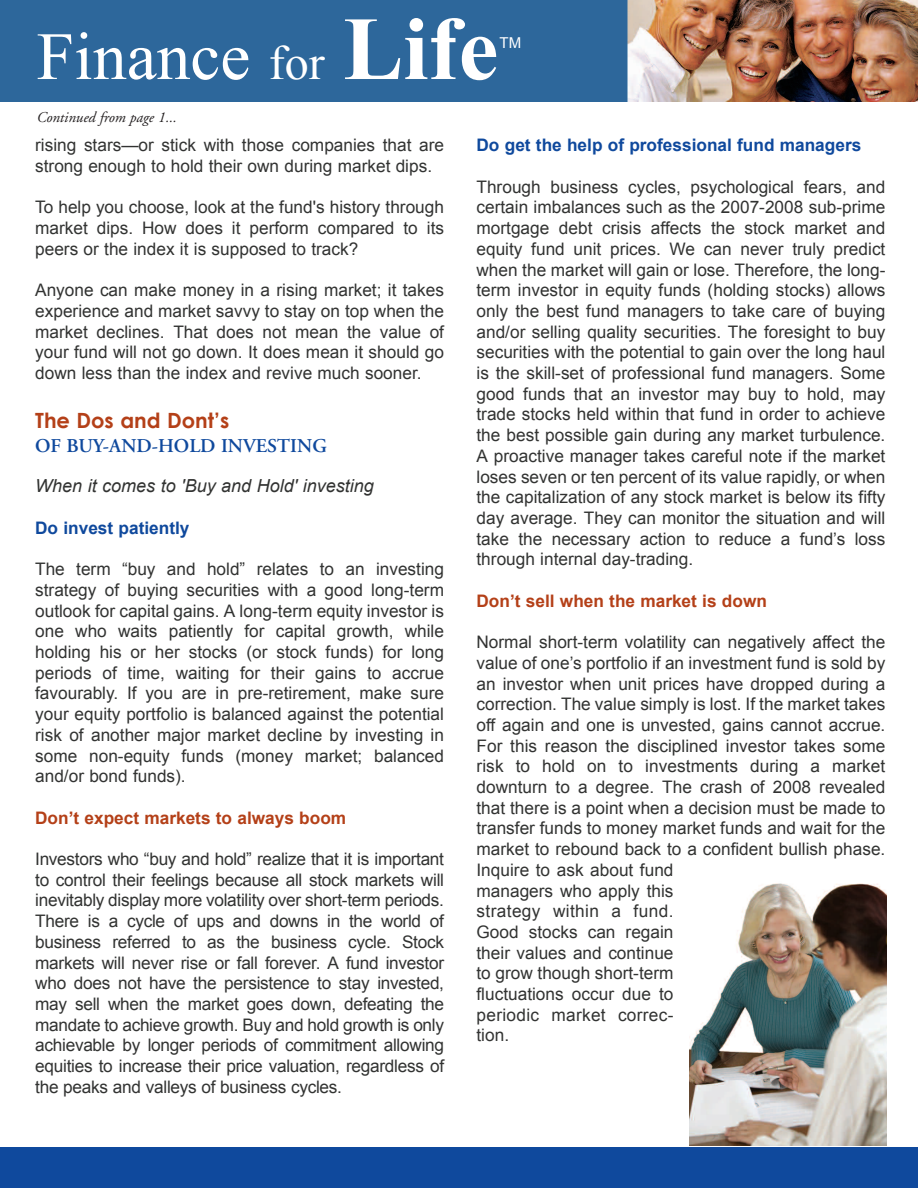
<style>
.page{position:relative;width:918px;height:1188px;background:#fff}
.page>*{position:absolute;margin:0;border:0;box-sizing:border-box;transform-origin:0 0}
.t1{font:67.5px "Times New Roman";color:#fff}
.t2{font:700 21px "Century Gothic";color:#b44018}
.t3{font:600 19.5px "Adobe Garamond";color:#0f499d}
.t4{font:italic 18px "Arial";color:#323332}
.t5{font:17.25px/20.7px "Arial";color:#323332;text-align:justify}
.t6{font:700 17.25px "Arial";color:#b44018}
.t7{font:700 17.25px "Arial";color:#0f499d}
.t8{font:italic 15px "Adobe Garamond";color:#231f20}
.t9{font:15px "Arial";color:#fff}
.s1{font-size:48px}
.s2{font-weight:700;font-size:90px}
</style>
<div class="page">
<div style="left:0;top:1147px;width:918px;height:41px;background:#0f499d"></div>
<img style="left:690px;top:883px;width:196px;height:262px">
<img style="left:0;top:0;width:918px;height:101px">
<h1 class="t1" style="left:37px;top:19px;width:463px">Finance <span class="s1">for</span> <span class="s2">Life</span></h1>
<p class="t9" style="left:500px;top:34px;width:23px">TM</p>
<p class="t8" style="left:37px;top:111px;width:142px">Continued from page 1...</p>
<p class="t5" style="left:35px;top:135px;width:410px">rising stars—or stick with those companies that are strong enough to hold their own during market dips.</p>
<p class="t5" style="left:35px;top:197px;width:410px">To help you choose, look at the fund's history through market dips. How does it perform compared to its peers or the index it is supposed to track?</p>
<p class="t5" style="left:35px;top:280px;width:410px">Anyone can make money in a rising market; it takes experience and market savvy to stay on top when the market declines. That does not mean the value of your fund will not go down. It does mean it should go down less than the index and revive much sooner.</p>
<p class="t2" style="left:35px;top:407px;width:196px">The Dos and Dont’s</p>
<p class="t3" style="left:35px;top:438px;width:293px">OF BUY-AND-HOLD INVESTING</p>
<p class="t4" style="left:35px;top:476px;width:340px">When it comes to 'Buy and Hold' investing</p>
<p class="t7" style="left:35px;top:518px;width:156px">Do invest patiently</p>
<p class="t5" style="left:35px;top:559px;width:410px">The term “buy and hold” relates to an investing strategy of buying securities with a good long-term outlook for capital gains. A long-term equity investor is one who waits patiently for capital growth, while holding his or her stocks (or stock funds) for long periods of time, waiting for their gains to accrue favourably. If you are in pre-retirement, make sure your equity portfolio is balanced against the potential risk of another major market decline by investing in some non-equity funds (money market; balanced and/or bond funds).</p>
<p class="t6" style="left:35px;top:808px;width:313px">Don’t expect markets to always boom</p>
<p class="t5" style="left:35px;top:849px;width:410px">Investors who “buy and hold” realize that it is important to control their feelings because all stock markets will inevitably display more volatility over short-term periods.<br>There is a cycle of ups and downs in the world of business referred to as the business cycle. Stock markets will never rise or fall forever. A fund investor who does not have the persistence to stay invested, may sell when the market goes down, defeating the mandate to achieve growth. Buy and hold growth is only achievable by longer periods of commitment allowing equities to increase their price valuation, regardless of the peaks and valleys of business cycles.</p>
<p class="t7" style="left:477px;top:136px;width:386px">Do get the help of professional fund managers</p>
<p class="t5" style="left:477px;top:176px;width:410px">Through business cycles, psychological fears, and certain imbalances such as the 2007-2008 sub-prime mortgage debt crisis affects the stock market and equity fund unit prices. We can never truly predict when the market will gain or lose. Therefore, the long&shy;term investor in equity funds (holding stocks) allows only the best fund managers to take care of buying and/or selling quality securities. The foresight to buy securities with the potential to gain over the long haul is the skill-set of professional fund managers. Some good funds that an investor may buy to hold, may trade stocks held within that fund in order to achieve the best possible gain during any market turbulence.<br>A proactive manager takes careful note if the market loses seven or ten percent of its value rapidly, or when the capitalization of any stock market is below its fifty day average. They can monitor the situation and will take the necessary action to reduce a fund’s loss through internal day-trading.</p>
<p class="t6" style="left:477px;top:591px;width:292px">Don’t sell when the market is down</p>
<p class="t5" style="left:477px;top:632px;width:410px;text-align:left">Normal short-term volatility can negatively affect the value of one’s portfolio if an investment fund is sold by an investor when unit prices have dropped during a correction. The value simply is lost. If the market takes off again and one is unvested, gains cannot accrue.<br>For this reason the disciplined investor takes some risk to hold on to investments during a market downturn to a degree. The crash of 2008 revealed that there is a point when a decision must be made to transfer funds to money market funds and wait for the market to rebound back to a confident bullish phase.<br>Inquire to ask about fund<br>managers who apply this<br>strategy within a fund.<br>Good stocks can regain<br>their values and continue<br>to grow though short-term<br>fluctuations occur due to<br>periodic market correc-<br>tion.</p>
</div>
